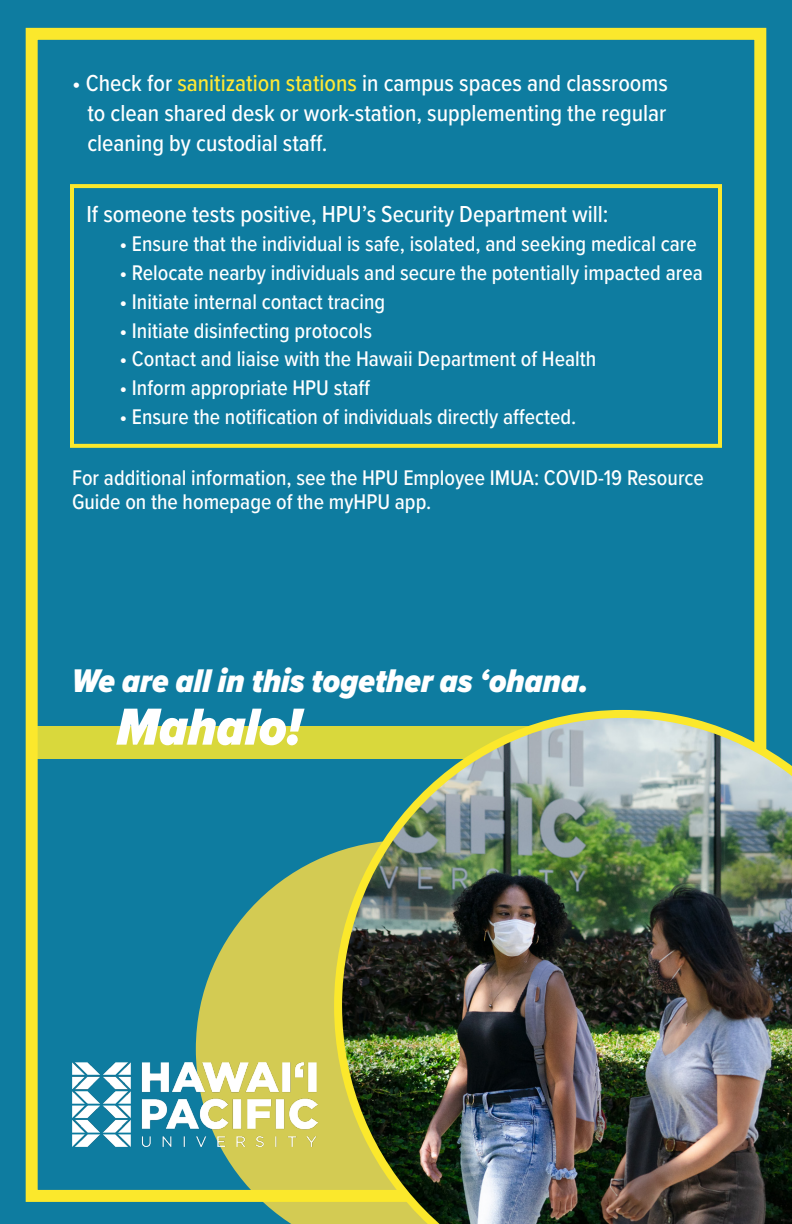
<style>
.page{position:relative;width:792px;height:1224px;background:#0e7ca0}
.page>*{position:absolute;margin:0;border:0;box-sizing:border-box;transform-origin:0 0}
.t1{font:italic 900 54px "Proxima Nova Cond";color:#fff}
.t2{font:italic 900 34px "Proxima Nova Cond";color:#fff}
.t3{font:500 24px "Proxima Nova Cond";color:#fff}
.t4{font:500 22px "Proxima Nova Cond";color:#fff}
.s1{color:#ffe834}
</style>
<div class="page">
<svg style="left:196px;top:853px;width:138px;height:371px;fill:#d3cb53"></svg>
<div style="left:33px;top:726px;width:661px;height:33px;background:#d9d83c"></div>
<div style="left:26px;top:28px;width:740px;height:1174px;border:12px solid #fbe82c"></div>
<img style="left:334px;top:710px;width:458px;height:514px">
<img style="left:72px;top:1062px;width:246px;height:84px">
<div style="left:70px;top:184px;width:652px;height:264px;border:4px solid #fbe82c"></div>
<p class="t3" style="left:72px;top:65px;width:597px">• Check for <span class="s1">sanitization stations</span> in campus spaces and classrooms</p>
<p class="t3" style="left:87px;top:95px;width:581px">to clean shared desk or work-station, supplementing the regular</p>
<p class="t3" style="left:87px;top:125px;width:241px">cleaning by custodial staff.</p>
<p class="t3" style="left:86px;top:197px;width:524px">If someone tests positive, HPU’s Security Department will:</p>
<p class="t4" style="left:119px;top:228px;width:579px">• Ensure that the individual is safe, isolated, and seeking medical care</p>
<p class="t4" style="left:119px;top:256px;width:585px">• Relocate nearby individuals and secure the potentially impacted area</p>
<p class="t4" style="left:119px;top:285px;width:267px">• Initiate internal contact tracing</p>
<p class="t4" style="left:119px;top:314px;width:254px">• Initiate disinfecting protocols</p>
<p class="t4" style="left:119px;top:343px;width:478px">• Contact and liaise with the Hawaii Department of Health</p>
<p class="t4" style="left:119px;top:372px;width:252px">• Inform appropriate HPU staff</p>
<p class="t4" style="left:119px;top:400px;width:459px">• Ensure the notification of individuals directly affected.</p>
<p class="t4" style="left:72px;top:461px;width:634px">For additional information, see the HPU Employee IMUA: COVID-19 Resource</p>
<p class="t4" style="left:72px;top:485px;width:361px">Guide on the homepage of the myHPU app.</p>
<p class="t2" style="left:72px;top:656px;width:518px">We are all in this together as ʻohana.</p>
<p class="t1" style="left:117px;top:687px;width:187px">Mahalo!</p>
</div>
